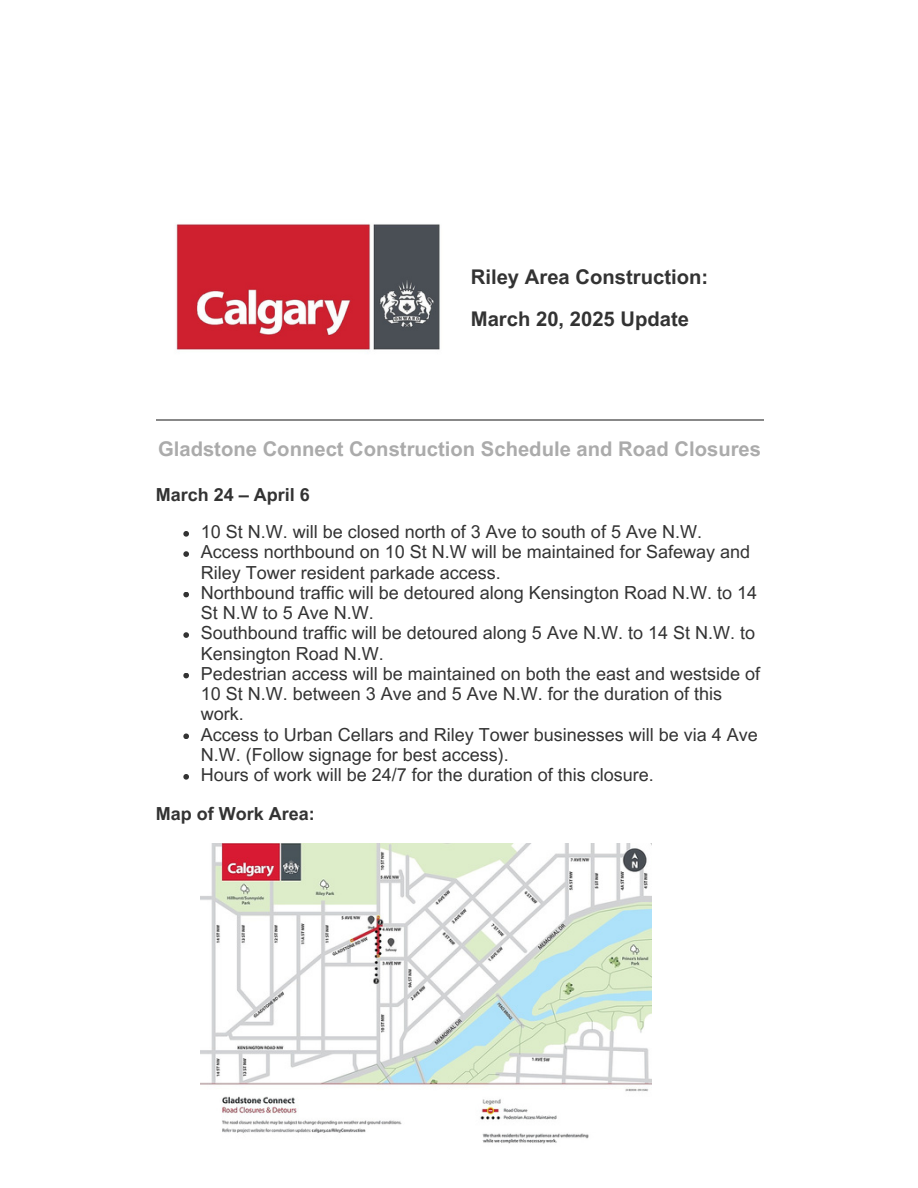
<style>
.page{position:relative;width:918px;height:1188px;background:#fff}
.page>*{position:absolute;margin:0;border:0;box-sizing:border-box;transform-origin:0 0}
.t1{font:700 20.25px "Arial MT Pro";color:#ababab}
.t2{font:700 20.25px/41.7px "Arial MT Pro";color:#333}
.t3{font:18px/20.2px "Arial MT Pro";color:#333}
.t4{font:700 18px "Arial MT Pro";color:#333}
</style>
<div class="page">
<hr style="left:156px;top:420px;width:608px;height:1px;background:#888">
<img style="left:176px;top:223px;width:264px;height:127px">
<svg style="left:183px;top:531px;width:6px;height:6px"></svg>
<svg style="left:183px;top:551px;width:6px;height:6px"></svg>
<svg style="left:183px;top:592px;width:6px;height:5px"></svg>
<svg style="left:183px;top:632px;width:6px;height:6px"></svg>
<svg style="left:183px;top:673px;width:6px;height:5px"></svg>
<svg style="left:183px;top:734px;width:6px;height:5px"></svg>
<svg style="left:183px;top:774px;width:6px;height:6px"></svg>
<img style="left:201px;top:843px;width:451px;height:301px">
<p class="t2" style="left:471px;top:259px;width:239px">Riley Area Construction:<br>March 20, 2025 Update</p>
<h1 class="t1" style="left:158px;top:441px;width:605px">Gladstone Connect Construction Schedule and Road Closures</h1>
<h1 class="t4" style="left:156px;top:488px;width:156px">March 24 – April 6</h1>
<p class="t3" style="left:201px;top:524px;width:561px">10 St N.W. will be closed north of 3 Ave to south of 5 Ave N.W.<br>Access northbound on 10 St N.W will be maintained for Safeway and Riley Tower resident parkade access.<br>Northbound traffic will be detoured along Kensington Road N.W. to 14<br>St N.W to 5 Ave N.W.<br>Southbound traffic will be detoured along 5 Ave N.W. to 14 St N.W. to Kensington Road N.W.<br>Pedestrian access will be maintained on both the east and westside of 10 St N.W. between 3 Ave and 5 Ave N.W. for the duration of this work.<br>Access to Urban Cellars and Riley Tower businesses will be via 4 Ave N.W. (Follow signage for best access).<br>Hours of work will be 24/7 for the duration of this closure.</p>
<h2 class="t4" style="left:156px;top:807px;width:161px">Map of Work Area:</h2>
</div>
